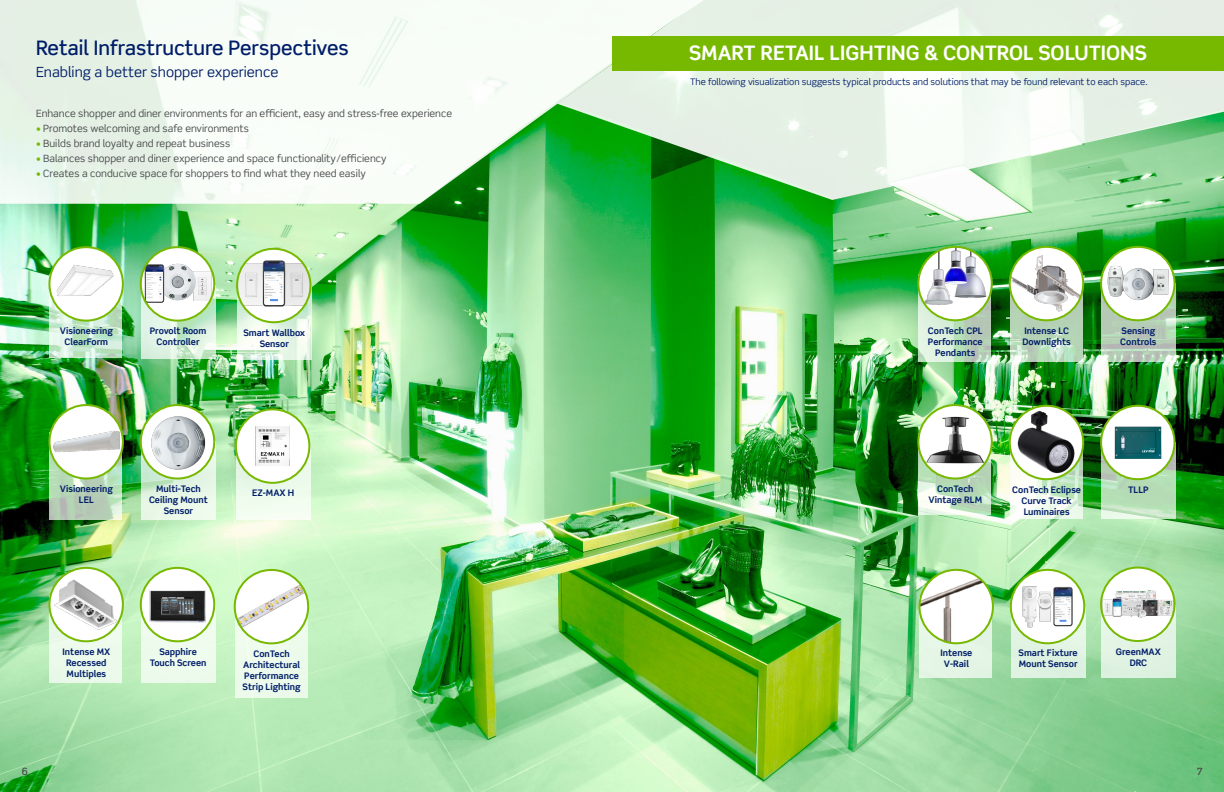
<style>
.page{position:relative;width:1224px;height:792px;background:#fff}
.page>*{position:absolute;margin:0;border:0;box-sizing:border-box;transform-origin:0 0}
.t1{font:700 20px "Scene Std";color:#fff}
.t2{font:500 20px "Scene Std";color:#001d68}
.t3{font:14px "Scene Std";color:#001d68}
.t4{font:10px "Scene Std";color:#444747}
.t5{font:500 10px "Scene Std";color:#444747}
.t6{font:700 9px/11px "Scene Std";color:#001d68;text-align:center}
.t7{font:9px "Scene Std";color:#001d68}
.s1{color:#76b900}
</style>
<div class="page">
<img style="left:0;top:200px;width:1224px;height:592px">
<svg style="left:0;top:0;width:718px;height:204px"></svg>
<svg style="left:49px;top:295px;width:73px;height:63px;background:#cae9d0"></svg>
<svg style="left:49px;top:462px;width:73px;height:58px;background:#b9d4b9"></svg>
<div style="left:49px;top:595px;width:73px;height:88px;background:#ebfaeb"></div>
<div style="left:235px;top:598px;width:73px;height:100px;background:#edfaec"></div>
<svg style="left:141px;top:290px;width:74px;height:68px;background:#d5eed7"></svg>
<svg style="left:141px;top:448px;width:74px;height:72px;background:#e1f3e0"></svg>
<div style="left:141px;top:605px;width:74px;height:78px;background:#edfbed"></div>
<div style="left:236px;top:446px;width:74px;height:74px;background:#eefbed"></div>
<svg style="left:49px;top:247px;width:74px;height:74px"></svg>
<img style="left:57px;top:261px;width:59px;height:46px">
<div style="left:48px;top:246px;width:76px;height:76px;border:2px solid #76b900;border-radius:50%"></div>
<div style="left:49px;top:405px;width:74px;height:74px;background:#fff;border-radius:50%"></div>
<img style="left:49px;top:421px;width:74px;height:41px">
<div style="left:48px;top:404px;width:76px;height:76px;border:2px solid #76b900;border-radius:50%"></div>
<svg style="left:49px;top:568px;width:74px;height:73px"></svg>
<img style="left:54px;top:579px;width:65px;height:51px">
<div style="left:48px;top:567px;width:76px;height:75px;border:2px solid #76b900;border-radius:50%"></div>
<img style="left:235px;top:570px;width:73px;height:73px;border-radius:37px">
<div style="left:234px;top:569px;width:75px;height:75px;border:2px solid #76b900;border-radius:50%"></div>
<img style="left:141px;top:247px;width:73px;height:74px;border-radius:37px">
<div style="left:140px;top:246px;width:75px;height:76px;border:2px solid #76b900;border-radius:50%"></div>
<svg style="left:141px;top:405px;width:73px;height:74px"></svg>
<img style="left:148px;top:415px;width:61px;height:56px">
<div style="left:140px;top:404px;width:75px;height:76px;border:2px solid #76b900;border-radius:50%"></div>
<svg style="left:141px;top:568px;width:73px;height:73px"></svg>
<img style="left:149px;top:576px;width:57px;height:57px">
<div style="left:140px;top:567px;width:75px;height:75px;border:2px solid #76b900;border-radius:50%"></div>
<div style="left:236px;top:409px;width:73px;height:74px;background:#fff;border-radius:50%"></div>
<img style="left:255px;top:426px;width:35px;height:40px">
<div style="left:235px;top:408px;width:75px;height:76px;border:2px solid #76b900;border-radius:50%"></div>
<svg style="left:918px;top:294px;width:73px;height:68px;background:#c8dfc7"></svg>
<svg style="left:1010px;top:312px;width:73px;height:50px;background:#bbd8bb"></svg>
<svg style="left:237px;top:292px;width:75px;height:68px"></svg>
<svg style="left:1101px;top:290px;width:75px;height:72px;background:#b8ccb8"></svg>
<svg style="left:918px;top:247px;width:74px;height:73px"></svg>
<img style="left:924px;top:247px;width:63px;height:62px">
<div style="left:917px;top:246px;width:76px;height:75px;border:2px solid #76b900;border-radius:50%"></div>
<svg style="left:1010px;top:247px;width:73px;height:73px"></svg>
<img style="left:1010px;top:255px;width:73px;height:57px">
<div style="left:1009px;top:246px;width:75px;height:75px;border:2px solid #76b900;border-radius:50%"></div>
<img style="left:237px;top:249px;width:74px;height:73px;border-radius:37px">
<div style="left:236px;top:248px;width:76px;height:75px;border:2px solid #76b900;border-radius:50%"></div>
<div style="left:1101px;top:247px;width:74px;height:73px;background:#fff;border-radius:50%"></div>
<img style="left:1102px;top:255px;width:71px;height:50px">
<div style="left:1100px;top:246px;width:76px;height:75px;border:2px solid #76b900;border-radius:50%"></div>
<svg style="left:1010px;top:453px;width:73px;height:66px"></svg>
<svg style="left:918px;top:453px;width:73px;height:62px"></svg>
<div style="left:919px;top:597px;width:73px;height:81px;background:#e4f5e6"></div>
<svg style="left:1101px;top:449px;width:75px;height:70px;background:#bee1be"></svg>
<div style="left:1101px;top:605px;width:75px;height:72px;background:#e0f3e2"></div>
<div style="left:1011px;top:607px;width:74px;height:71px;background:#dff2e1"></div>
<svg style="left:1010px;top:406px;width:73px;height:73px"></svg>
<img style="left:1015px;top:409px;width:62px;height:67px">
<div style="left:1009px;top:405px;width:75px;height:75px;border:2px solid #76b900;border-radius:50%"></div>
<svg style="left:918px;top:405px;width:74px;height:74px"></svg>
<img style="left:920px;top:415px;width:70px;height:64px">
<div style="left:917px;top:404px;width:76px;height:76px;border:2px solid #76b900;border-radius:50%"></div>
<img style="left:919px;top:570px;width:74px;height:73px;border-radius:37px">
<div style="left:918px;top:569px;width:76px;height:75px;border:2px solid #76b900;border-radius:50%"></div>
<img style="left:1101px;top:410px;width:74px;height:69px">
<div style="left:1100px;top:405px;width:76px;height:75px;border:2px solid #76b900;border-radius:50%"></div>
<div style="left:1101px;top:568px;width:74px;height:73px;background:#fff;border-radius:50%"></div>
<img style="left:1101px;top:586px;width:74px;height:37px">
<div style="left:1100px;top:567px;width:76px;height:75px;border:2px solid #76b900;border-radius:50%"></div>
<img style="left:1011px;top:570px;width:73px;height:73px;border-radius:37px">
<div style="left:1010px;top:569px;width:75px;height:75px;border:2px solid #76b900;border-radius:50%"></div>
<svg style="left:557px;top:0;width:667px;height:200px;fill:#e5f0e5"></svg>
<div style="left:612px;top:36px;width:612px;height:35px;background:#76b900"></div>
<h1 class="t2" style="left:36px;top:35px;width:314px">Retail Infrastructure Perspectives</h1>
<h2 class="t3" style="left:36px;top:63px;width:244px">Enabling a better shopper experience</h2>
<p class="t4" style="left:36px;top:107px;width:418px">Enhance shopper and diner environments for an efficient, easy and stress-free experience</p>
<p class="t4" style="left:36px;top:122px;width:214px"><span class="s1">•</span> Promotes welcoming and safe environments</p>
<p class="t4" style="left:36px;top:137px;width:196px"><span class="s1">•</span> Builds brand loyalty and repeat business</p>
<p class="t4" style="left:36px;top:152px;width:352px"><span class="s1">•</span> Balances shopper and diner experience and space functionality/efficiency</p>
<p class="t4" style="left:36px;top:167px;width:331px"><span class="s1">•</span> Creates a conducive space for shoppers to find what they need easily</p>
<h1 class="t1" style="left:689px;top:40px;width:459px">SMART RETAIL LIGHTING &amp; CONTROL SOLUTIONS</h1>
<p class="t7" style="left:690px;top:76px;width:459px">The following visualization suggests typical products and solutions that may be found relevant to each space.</p>
<p class="t6" style="left:60px;top:325px;width:55px">Visioneering<br>ClearForm</p>
<p class="t6" style="left:150px;top:325px;width:58px">Provolt Room<br>Controller</p>
<p class="t6" style="left:243px;top:327px;width:63px">Smart Wallbox<br>Sensor</p>
<p class="t6" style="left:1120px;top:325px;width:38px;text-align:left">Sensing<br>Controls</p>
<p class="t6" style="left:928px;top:325px;width:56px">ConTech CPL<br>Performance<br>Pendants</p>
<p class="t6" style="left:1023px;top:325px;width:50px;text-align:left">Intense LC<br>Downlights</p>
<p class="t6" style="left:60px;top:483px;width:55px">Visioneering<br>LEL</p>
<p class="t6" style="left:149px;top:483px;width:60px">Multi-Tech<br>Ceiling Mount<br>Sensor</p>
<p class="t6" style="left:252px;top:488px;width:44px">EZ-MAX H</p>
<p class="t6" style="left:928px;top:483px;width:55px">ConTech<br>Vintage RLM</p>
<p class="t6" style="left:1012px;top:484px;width:70px">ConTech Eclipse<br>Curve Track<br>Luminaires</p>
<p class="t6" style="left:1128px;top:484px;width:22px">TLLP</p>
<p class="t5" style="left:22px;top:765px;width:8px">6</p>
<p class="t6" style="left:150px;top:646px;width:58px">Sapphire<br>Touch Screen</p>
<p class="t6" style="left:63px;top:646px;width:49px">Intense MX<br>Recessed<br>Multiples</p>
<p class="t6" style="left:243px;top:648px;width:60px">ConTech<br>Architectural<br>Performance<br>Strip Lighting</p>
<p class="t6" style="left:940px;top:647px;width:33px">Intense<br>V-Rail</p>
<p class="t6" style="left:1019px;top:647px;width:61px;text-align:left">Smart Fixture<br>Mount Sensor</p>
<p class="t6" style="left:1116px;top:646px;width:47px">GreenMAX<br>DRC</p>
<p class="t5" style="left:1197px;top:765px;width:8px">7</p>
</div>
